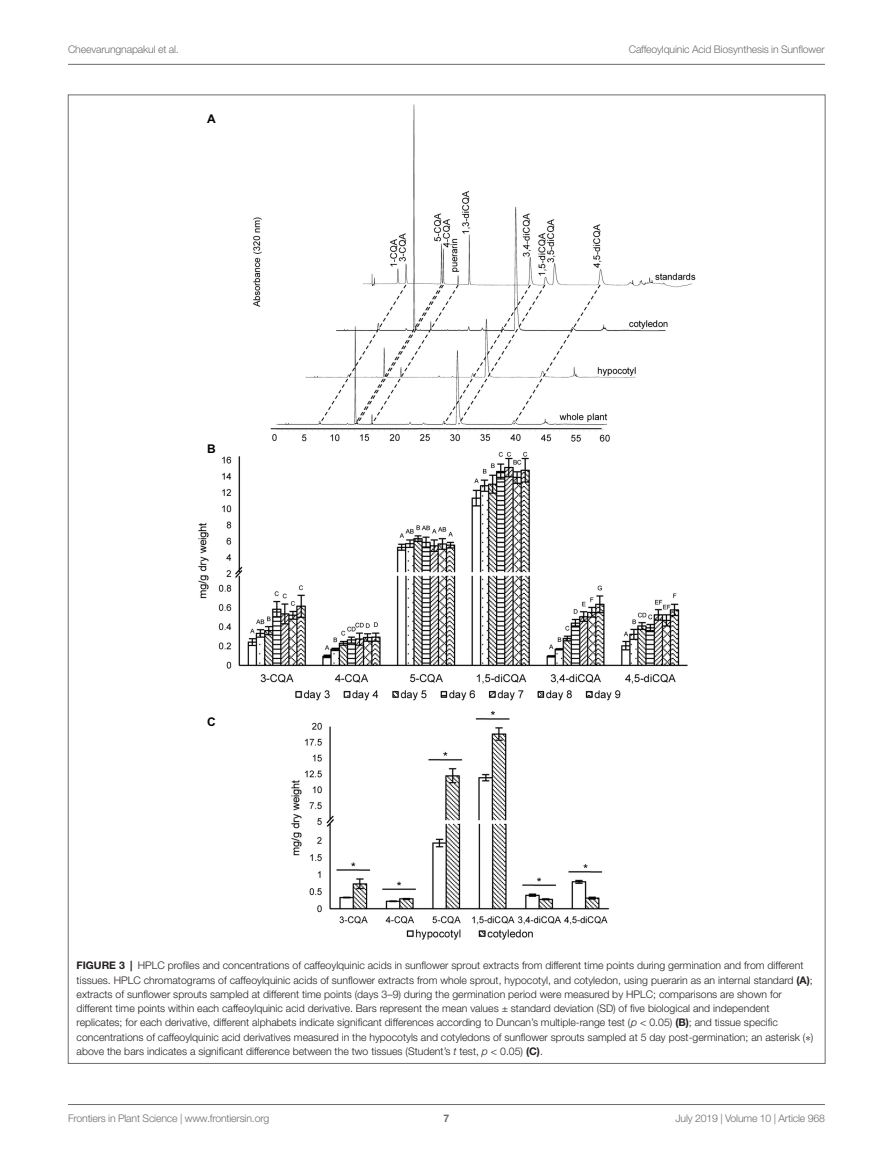
<style>
.page{position:relative;width:893px;height:1170px;background:#fff}
.page>*{position:absolute;margin:0;border:0;box-sizing:border-box;transform-origin:0 0}
.t1{font:700 12px "Arial";color:#040503}
.FIG_LEG{font:300 10.5px/14.2px "Helvetica Neue LT Std";color:#231f20}
.t2{font:300 10.5px "Helvetica Neue LT Std";letter-spacing:-.015em;color:#6c6d70}
.t3{font:700 10.5px "Helvetica Neue LT Std";color:#6c6d70}
.s1{font-weight:700}
.s2{font-style:italic}
.s3{font-family:"STIX General";font-weight:400}
</style>
<div class="page">
<hr style="left:68px;top:64px;width:757px;height:1px;background:#6c6d70">
<hr style="left:68px;top:1104px;width:757px;height:1px;background:#6c6d70">
<img style="left:198px;top:104px;width:497px;height:836px">
<p class="t2" style="left:68px;top:42px;width:112px">Cheevarungnapakul et al.</p>
<p class="t2" style="left:629px;top:42px;width:198px">Caffeoylquinic Acid Biosynthesis in Sunflower</p>
<p class="t1" style="left:207px;top:111px;width:10px">A</p>
<p class="t1" style="left:207px;top:441px;width:10px">B</p>
<p class="t1" style="left:207px;top:714px;width:10px">C</p>
<p class="FIG_LEG" style="left:77px;top:958px;width:738px"><span class="s1">FIGURE 3 |</span> HPLC profiles and concentrations of caffeoylquinic acids in sunflower sprout extracts from different time points during germination and from different tissues. HPLC chromatograms of caffeoylquinic acids of sunflower extracts from whole sprout, hypocotyl, and cotyledon, using puerarin as an internal standard <span class="s1">(A)</span>; extracts of sunflower sprouts sampled at different time points (days 3–9) during the germination period were measured by HPLC; comparisons are shown for different time points within each caffeoylquinic acid derivative. Bars represent the mean values ± standard deviation (SD) of five biological and independent replicates; for each derivative, different alphabets indicate significant differences according to Duncan’s multiple-range test (<span class="s2">p</span> &lt; 0.05) <span class="s1">(B)</span>; and tissue specific concentrations of caffeoylquinic acid derivatives measured in the hypocotyls and cotyledons of sunflower sprouts sampled at 5 day post-germination; an asterisk (<span class="s3">∗</span>) above the bars indicates a significant difference between the two tissues (Student’s <span class="s2">t</span> test, <span class="s2">p</span> &lt; 0.05) <span class="s1">(C)</span>.</p>
<p class="t2" style="left:68px;top:1111px;width:203px">Frontiers in Plant Science | www.frontiersin.org</p>
<p class="t3" style="left:444px;top:1111px;width:7px">7</p>
<p class="t2" style="left:675px;top:1111px;width:151px">July 2019 | Volume 10 | Article 968</p>
</div>
